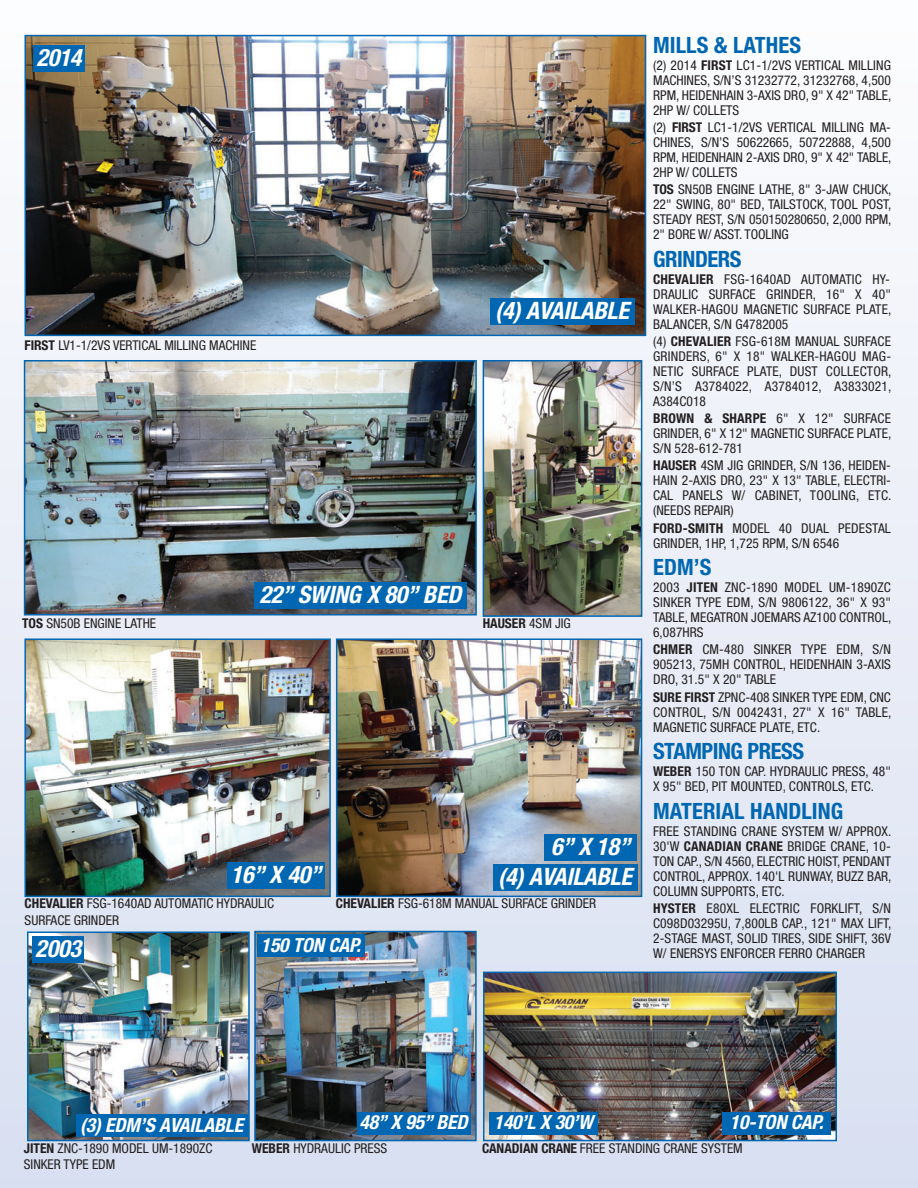
<style>
.page{position:relative;width:918px;height:1188px;background:#fff}
.page>*{position:absolute;margin:0;border:0;box-sizing:border-box;transform-origin:0 0}
.t1{font:italic 700 condensed 24px "Helvetica Neue";letter-spacing:-.005em;color:#fff}
.t2{font:700 condensed 22.5px "Helvetica Neue";letter-spacing:.005em;color:#0167b2}
.t3{font:700 condensed 22.5px "Helvetica Neue";letter-spacing:-.02em;color:#0167b2}
.t4{font:italic 700 condensed 19.5px "Helvetica Neue";letter-spacing:-.005em;color:#fff}
.t5{font:condensed 13.5px/15px "Helvetica Neue";letter-spacing:.005em;color:#231f20;text-align:justify}
.t6{font:700 condensed 13.5px "Helvetica Neue";color:#231f20}
.s1{font-weight:700}
.s2{font-weight:400}
</style>
<div class="page">
<div style="left:0;top:0;width:918px;height:1188px;background:linear-gradient(to bottom,#fbfcfd,#d8dff1)"></div>
<img style="left:27px;top:641px;width:301px;height:253px">
<div style="left:24px;top:638px;width:307px;height:259px;border:2px solid #0167b2"></div>
<img style="left:339px;top:641px;width:300px;height:253px">
<div style="left:336px;top:638px;width:306px;height:259px;border:2px solid #0167b2"></div>
<img style="left:30px;top:935px;width:217px;height:203px">
<div style="left:27px;top:932px;width:223px;height:209px;border:2px solid #0167b2"></div>
<img style="left:486px;top:363px;width:153px;height:251px">
<div style="left:483px;top:360px;width:159px;height:257px;border:2px solid #0167b2"></div>
<img style="left:257px;top:934px;width:217px;height:204px">
<div style="left:254px;top:931px;width:223px;height:210px;border:2px solid #0167b2"></div>
<img style="left:486px;top:975px;width:348px;height:163px">
<div style="left:483px;top:972px;width:354px;height:169px;border:2px solid #0167b2"></div>
<img style="left:27px;top:363px;width:447px;height:250px">
<div style="left:24px;top:360px;width:453px;height:256px;border:2px solid #0167b2"></div>
<img style="left:27px;top:38px;width:616px;height:295px">
<div style="left:24px;top:35px;width:622px;height:301px;border:2px solid #0167b2"></div>
<div style="left:490px;top:299px;width:145px;height:26px;background:#0167b2"></div>
<div style="left:493px;top:865px;width:145px;height:26px;background:#0167b2"></div>
<div style="left:254px;top:583px;width:213px;height:26px;background:#0167b2"></div>
<div style="left:227px;top:863px;width:98px;height:26px;background:#0167b2"></div>
<div style="left:76px;top:1115px;width:172px;height:22px;background:#0167b2"></div>
<div style="left:257px;top:935px;width:107px;height:22px;background:#0167b2"></div>
<div style="left:357px;top:1112px;width:113px;height:23px;background:#0167b2"></div>
<div style="left:489px;top:1112px;width:109px;height:23px;background:#0167b2"></div>
<div style="left:722px;top:1112px;width:109px;height:23px;background:#0167b2"></div>
<div style="left:32px;top:937px;width:52px;height:26px;background:#0167b2"></div>
<div style="left:544px;top:834px;width:93px;height:26px;background:#0167b2"></div>
<div style="left:33px;top:45px;width:52px;height:26px;background:#0167b2"></div>
<h1 class="t1" style="left:36px;top:48px;width:51px">2014</h1>
<p class="t5" style="left:24px;top:339px;width:233px"><span class="s1">FIRST</span> LV1-1/2VS VERTICAL MILLING MACHINE</p>
<h1 class="t1" style="left:495px;top:302px;width:140px">(4) AVAILABLE</h1>
<p class="t5" style="left:22px;top:617px;width:136px"><span class="s1">TOS</span> SN50B ENGINE LATHE</p>
<h1 class="t1" style="left:259px;top:586px;width:208px">22”SWING X 80”BED</h1>
<p class="t6" style="left:483px;top:618px;width:90px">HAUSER <span class="s2">4SM JIG</span></p>
<h1 class="t1" style="left:231px;top:866px;width:96px">16”X 40”</h1>
<h1 class="t1" style="left:551px;top:838px;width:85px">6”X 18”</h1>
<h1 class="t1" style="left:498px;top:868px;width:140px">(4) AVAILABLE</h1>
<p class="t5" style="left:25px;top:897px;width:251px;line-height:16.2px"><span class="s1">CHEVALIER</span> FSG-1640AD AUTOMATIC HYDRAULIC<br>SURFACE GRINDER</p>
<p class="t5" style="left:336px;top:897px;width:262px"><span class="s1">CHEVALIER</span> FSG-618M MANUAL SURFACE GRINDER</p>
<h1 class="t1" style="left:35px;top:940px;width:52px">2003</h1>
<h3 class="t4" style="left:261px;top:938px;width:105px">150 TON CAP.</h3>
<h2 class="t2" style="left:653px;top:37px;width:149px">MILLS &amp; LATHES</h2>
<p class="t5" style="left:653px;top:59px;width:240px">(2) 2014 <span class="s1">FIRST</span> LC1-1/2VS VERTICAL MILLING MACHINES, S/N’S 31232772, 31232768, 4,500<br>RPM, HEIDENHAIN 3-AXIS DRO, 9" X 42" TABLE, 2HP W/ COLLETS</p>
<p class="t5" style="left:653px;top:121px;width:240px">(2) <span class="s1">FIRST</span> LC1-1/2VS VERTICAL MILLING MA-CHINES, S/N’S 50622665, 50722888, 4,500<br>RPM, HEIDENHAIN 2-AXIS DRO, 9" X 42" TABLE, 2HP W/ COLLETS</p>
<p class="t5" style="left:653px;top:183px;width:240px"><span class="s1">TOS</span> SN50B ENGINE LATHE, 8" 3-JAW CHUCK, 22" SWING, 80" BED, TAILSTOCK, TOOL POST, STEADY REST, S/N 050150280650, 2,000 RPM, 2" BORE W/ ASST. TOOLING</p>
<h2 class="t3" style="left:653px;top:251px;width:90px">GRINDERS</h2>
<p class="t5" style="left:653px;top:273px;width:240px"><span class="s1">CHEVALIER</span> FSG-1640AD AUTOMATIC HY-DRAULIC SURFACE GRINDER, 16" X 40" WALKER-HAGOU MAGNETIC SURFACE PLATE, BALANCER, S/N G4782005</p>
<p class="t5" style="left:653px;top:335px;width:240px">(4) <span class="s1">CHEVALIER</span> FSG-618M MANUAL SURFACE GRINDERS, 6" X 18" WALKER-HAGOU MAG-NETIC SURFACE PLATE, DUST COLLECTOR, S/N’S A3784022, A3784012, A3833021, A384C018</p>
<p class="t5" style="left:653px;top:412px;width:240px"><span class="s1">BROWN &amp; SHARPE</span> 6" X 12" SURFACE GRINDER, 6" X 12" MAGNETIC SURFACE PLATE, S/N 528-612-781</p>
<p class="t5" style="left:653px;top:459px;width:240px"><span class="s1">HAUSER</span> 4SM JIG GRINDER, S/N 136, HEIDEN-HAIN 2-AXIS DRO, 23" X 13" TABLE, ELECTRI-CAL PANELS W/ CABINET, TOOLING, ETC. (NEEDS REPAIR)</p>
<p class="t5" style="left:653px;top:521px;width:239px"><span class="s1">FORD-SMITH</span> MODEL 40 DUAL PEDESTAL<br>GRINDER, 1HP, 1,725 RPM, S/N 6546</p>
<h2 class="t2" style="left:653px;top:559px;width:60px">EDM’S</h2>
<p class="t5" style="left:653px;top:581px;width:240px">2003 <span class="s1">JITEN</span> ZNC-1890 MODEL UM-1890ZC SINKER TYPE EDM, S/N 9806122, 36" X 93" TABLE, MEGATRON JOEMARS AZ100 CONTROL, 6,087HRS</p>
<p class="t5" style="left:653px;top:643px;width:239px"><span class="s1">CHMER</span> CM-480 SINKER TYPE EDM, S/N 905213, 75MH CONTROL, HEIDENHAIN 3-AXIS DRO, 31.5" X 20" TABLE</p>
<p class="t5" style="left:653px;top:690px;width:240px"><span class="s1">SURE FIRST</span> ZPNC-408 SINKER TYPE EDM, CNC CONTROL, S/N 0042431, 27" X 16" TABLE, MAGNETIC SURFACE PLATE, ETC.</p>
<h2 class="t3" style="left:653px;top:743px;width:153px">STAMPING PRESS</h2>
<p class="t5" style="left:653px;top:765px;width:239px"><span class="s1">WEBER</span> 150 TON CAP. HYDRAULIC PRESS, 48"<br>X 95" BED, PIT MOUNTED, CONTROLS, ETC.</p>
<h2 class="t2" style="left:653px;top:803px;width:192px">MATERIAL HANDLING</h2>
<p class="t5" style="left:653px;top:825px;width:240px">FREE STANDING CRANE SYSTEM W/ APPROX.<br>30'W <span class="s1">CANADIAN CRANE</span> BRIDGE CRANE, 10- TON CAP., S/N 4560, ELECTRIC HOIST, PENDANT CONTROL, APPROX. 140'L RUNWAY, BUZZ BAR, COLUMN SUPPORTS, ETC.</p>
<p class="t5" style="left:653px;top:902px;width:240px"><span class="s1">HYSTER</span> E80XL ELECTRIC FORKLIFT, S/N C098D03295U, 7,800LB CAP., 121" MAX LIFT, 2-STAGE MAST, SOLID TIRES, SIDE SHIFT, 36V W/ ENERSYS ENFORCER FERRO CHARGER</p>
<h3 class="t4" style="left:80px;top:1118px;width:168px">(3) EDM’S AVAILABLE</h3>
<h3 class="t4" style="left:360px;top:1116px;width:235px">48”X 95”BED 140’L X 30’W</h3>
<h3 class="t4" style="left:730px;top:1116px;width:99px">10-TON CAP.</h3>
<p class="t5" style="left:24px;top:1141px;width:190px;line-height:16.2px"><span class="s1">JITEN</span> ZNC-1890 MODEL UM-1890ZC<br>SINKER TYPE EDM</p>
<p class="t5" style="left:252px;top:1142px;width:137px"><span class="s1">WEBER</span> HYDRAULIC PRESS</p>
<p class="t5" style="left:482px;top:1142px;width:262px"><span class="s1">CANADIAN CRANE</span> FREE STANDING CRANE SYSTEM</p>
</div>
